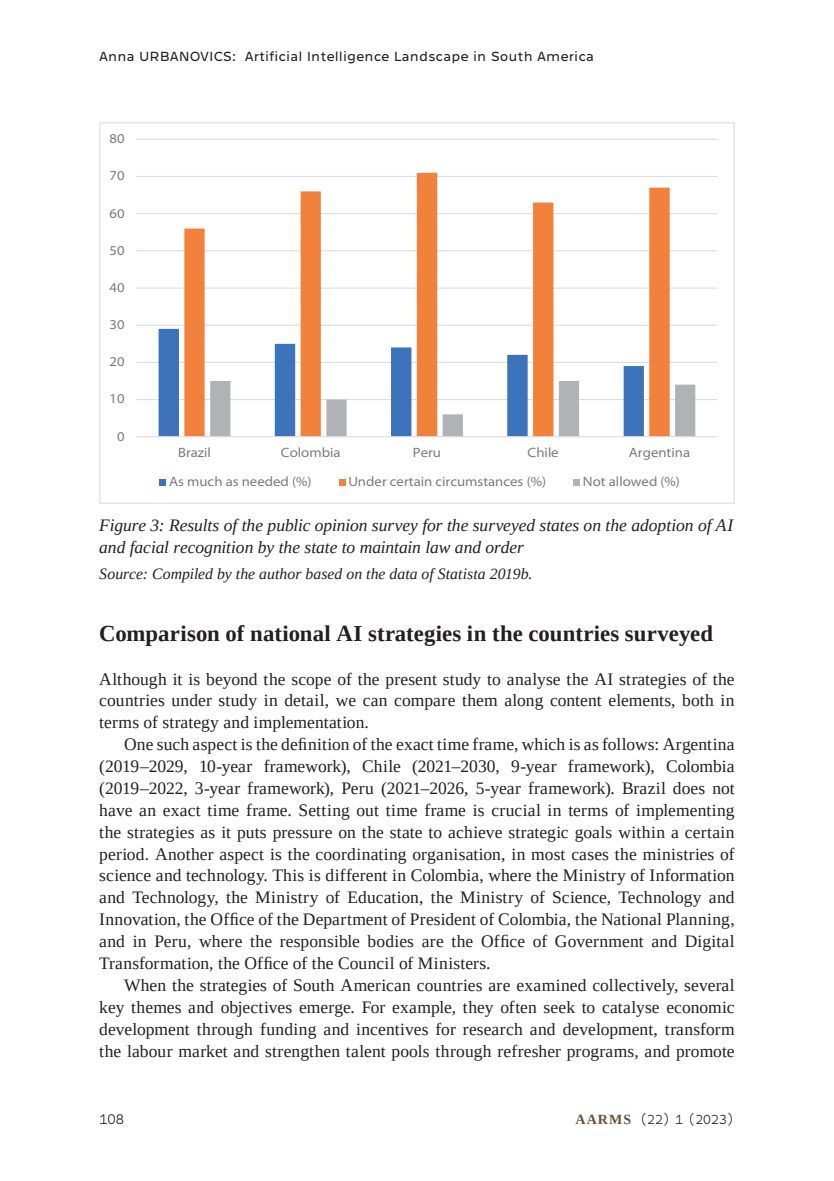
<style>
.page{position:relative;width:834px;height:1181px;background:#fff}
.page>*{position:absolute;margin:0;border:0;box-sizing:border-box;transform-origin:0 0}
._2_Cím_1{font:700 22.75px "Liberation Serif";letter-spacing:.005em;color:#231f20}
._3_1_Kenyérszöveg{font:17.5px/21.9px "Liberation Serif";letter-spacing:.01em;color:#231f20;text-align:justify}
._3_0_Kenyérszöveg_el{font:17.5px/21.9px "Liberation Serif";letter-spacing:.005em;color:#231f20;text-align:justify}
._6_Képaláírás{font:italic 17.5px/21.9px "Liberation Serif";letter-spacing:-.005em;color:#231f20}
._6_2_magyarázat__for{font:italic 15.75px "Liberation Serif";letter-spacing:.005em;color:#231f20}
.t1{font:100 14.88px "Westeinde Caption";color:#231f20}
.t2{font:300 14px "Westeinde Caption";color:#231f20}
.t3{font:100 14px "Westeinde Caption";color:#231f20}
.t4{font:semi-expanded 13.47px "Myriad Pro";color:#76787b}
.s1{font-family:"Liberation Serif";font-weight:700;color:#674f3b}
</style>
<div class="page">
<hr style="left:136px;top:399px;width:581px;height:1px;background:#dcdddf">
<hr style="left:136px;top:362px;width:581px;height:1px;background:#dcdddf">
<hr style="left:136px;top:325px;width:581px;height:1px;background:#dcdddf">
<hr style="left:136px;top:287px;width:581px;height:2px;background:#dcdddf">
<hr style="left:136px;top:250px;width:581px;height:1px;background:#dcdddf">
<hr style="left:136px;top:213px;width:581px;height:1px;background:#dcdddf">
<hr style="left:136px;top:176px;width:581px;height:1px;background:#dcdddf">
<hr style="left:136px;top:139px;width:581px;height:1px;background:#dcdddf">
<div style="left:158px;top:329px;width:21px;height:107px;background:#3d73ba"></div>
<svg style="left:184px;top:173px;width:485px;height:263px"></svg>
<svg style="left:210px;top:381px;width:485px;height:55px"></svg>
<hr style="left:136px;top:436px;width:581px;height:1px;background:#dcdddf">
<div style="left:159px;top:478px;width:7px;height:7px;background:#3d73ba"></div>
<div style="left:338px;top:478px;width:7px;height:7px;background:#f2813c"></div>
<div style="left:573px;top:478px;width:7px;height:7px;background:#b1b2b6"></div>
<p class="t2" style="left:99px;top:47px;width:496px">Anna URBANOVICS: Artificial Intelligence Landscape in South America</p>
<p class="t4" style="left:110px;top:131px;width:17px">80</p>
<p class="t4" style="left:110px;top:168px;width:17px">70</p>
<p class="t4" style="left:110px;top:206px;width:17px">60</p>
<p class="t4" style="left:110px;top:243px;width:17px">50</p>
<p class="t4" style="left:110px;top:280px;width:17px">40</p>
<p class="t4" style="left:110px;top:317px;width:17px">30</p>
<p class="t4" style="left:110px;top:354px;width:17px">20</p>
<p class="t4" style="left:110px;top:391px;width:17px">10</p>
<p class="t4" style="left:117px;top:429px;width:9px">0</p>
<p class="t4" style="left:178px;top:445px;width:34px">Brazil</p>
<p class="t4" style="left:281px;top:445px;width:61px">Colombia</p>
<p class="t4" style="left:413px;top:445px;width:30px">Peru</p>
<p class="t4" style="left:527px;top:445px;width:33px">Chile</p>
<p class="t4" style="left:628px;top:445px;width:63px">Argentina</p>
<p class="t4" style="left:169px;top:474px;width:144px">As much as needed (%)</p>
<p class="t4" style="left:348px;top:474px;width:199px">Under certain circumstances (%)</p>
<p class="t4" style="left:582px;top:474px;width:98px">Not allowed (%)</p>
<p class="_6_Képaláírás" style="left:99px;top:514px;width:635px">Figure 3: Results of the public opinion survey for the surveyed states on the adoption of AI and facial recognition by the state to maintain law and order</p>
<p class="_6_2_magyarázat__for" style="left:99px;top:564px;width:434px">Source: Compiled by the author based on the data of Statista 2019b.</p>
<p class="_2_Cím_1" style="left:99px;top:618px;width:615px">Comparison of national AI strategies in the countries surveyed</p>
<p class="_3_0_Kenyérszöveg_el" style="left:99px;top:667px;width:636px">Although it is beyond the scope of the present study to analyse the AI strategies of the countries under study in detail, we can compare them along content elements, both in terms of strategy and implementation.</p>
<p class="_3_1_Kenyérszöveg" style="left:99px;top:733px;width:636px;text-indent:25px">One such aspect is the definition of the exact time frame, which is as follows: Argentina (2019–2029, 10-year framework), Chile (2021–2030, 9-year framework), Colombia (2019–2022, 3-year framework), Peru (2021–2026, 5-year framework). Brazil does not have an exact time frame. Setting out time frame is crucial in terms of implementing the strategies as it puts pressure on the state to achieve strategic goals within a certain period. Another aspect is the coordinating organisation, in most cases the ministries of science and technology. This is different in Colombia, where the Ministry of Information and Technology, the Ministry of Education, the Ministry of Science, Technology and Innovation, the Office of the Department of President of Colombia, the National Planning, and in Peru, where the responsible bodies are the Office of Government and Digital Transformation, the Office of the Council of Ministers.</p>
<p class="_3_1_Kenyérszöveg" style="left:99px;top:974px;width:636px;text-indent:25px">When the strategies of South American countries are examined collectively, several key themes and objectives emerge. For example, they often seek to catalyse economic development through funding and incentives for research and development, transform the labour market and strengthen talent pools through refresher programs, and promote</p>
<p class="t1" style="left:99px;top:1108px;width:26px">108</p>
<p class="t3" style="left:575px;top:1109px;width:161px"><span class="s1">AARMS</span> (22) 1 (2023)</p>
</div>
